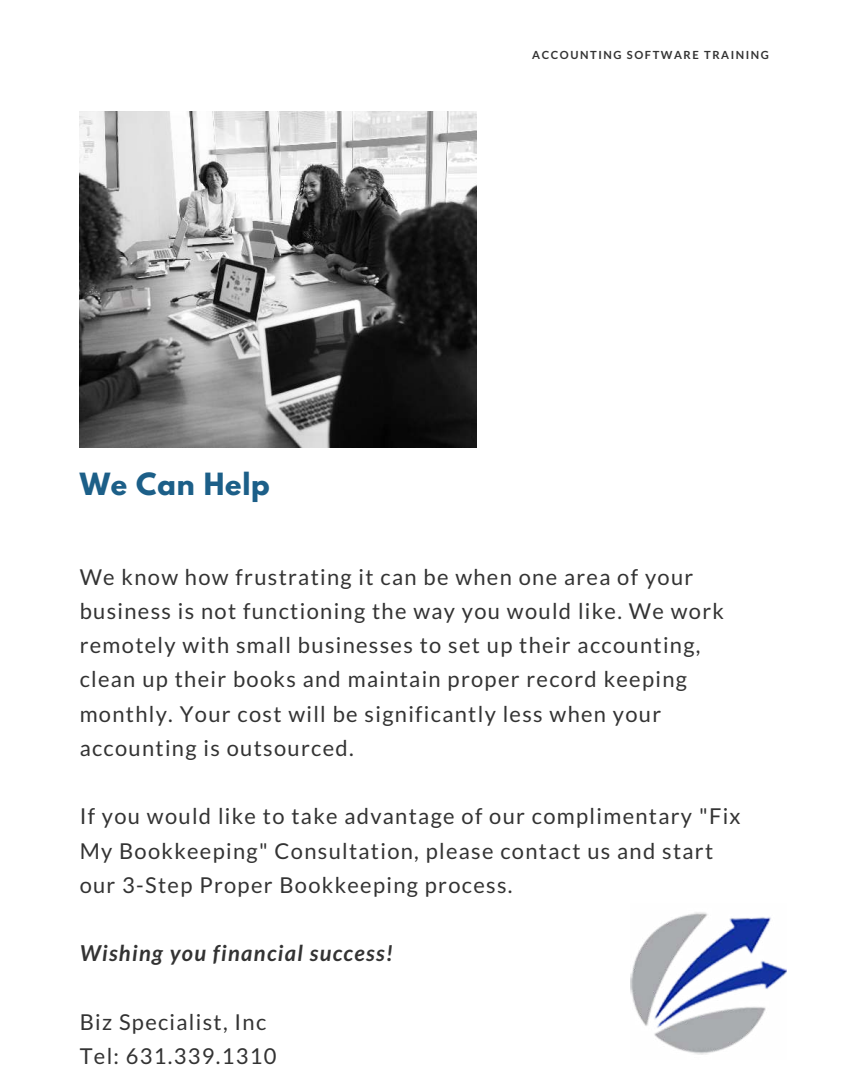
<style>
.page{position:relative;width:864px;height:1080px;background:#fff}
.page>*{position:absolute;margin:0;border:0;box-sizing:border-box;transform-origin:0 0}
.t1{font:700 27.15px "League Spartan";letter-spacing:.03em;color:#1c5f88}
.t2{font:21.9px/34.2px "Lato";letter-spacing:.06em;color:#333}
.t3{font:italic 700 21.9px "Lato";letter-spacing:.06em;color:#333}
.t4{font:700 11.25px "Lato";letter-spacing:.14em;color:#333}
</style>
<div class="page">
<img style="left:80px;top:112px;width:397px;height:335px">
<img style="left:631px;top:912px;width:156px;height:143px">
<p class="t1" style="left:80px;top:463px;width:192px">We Can Help</p>
<p class="t4" style="left:532px;top:48px;width:238px">ACCOUNTING SOFTWARE TRAINING</p>
<p class="t2" style="left:80px;top:559px;width:646px">We know how frustrating it can be when one area of your business is not functioning the way you would like. We work remotely with small businesses to set up their accounting, clean up their books and maintain proper record keeping monthly. Your cost will be significantly less when your accounting is outsourced.</p>
<p class="t2" style="left:80px;top:799px;width:663px">If you would like to take advantage of our complimentary "Fix<br>My Bookkeeping" Consultation, please contact us and start our 3-Step Proper Bookkeeping process.</p>
<p class="t3" style="left:80px;top:941px;width:315px">Wishing you financial success!</p>
<p class="t2" style="left:80px;top:1005px;width:198px">Biz Specialist, Inc<br>Tel: 631.339.1310</p>
</div>
